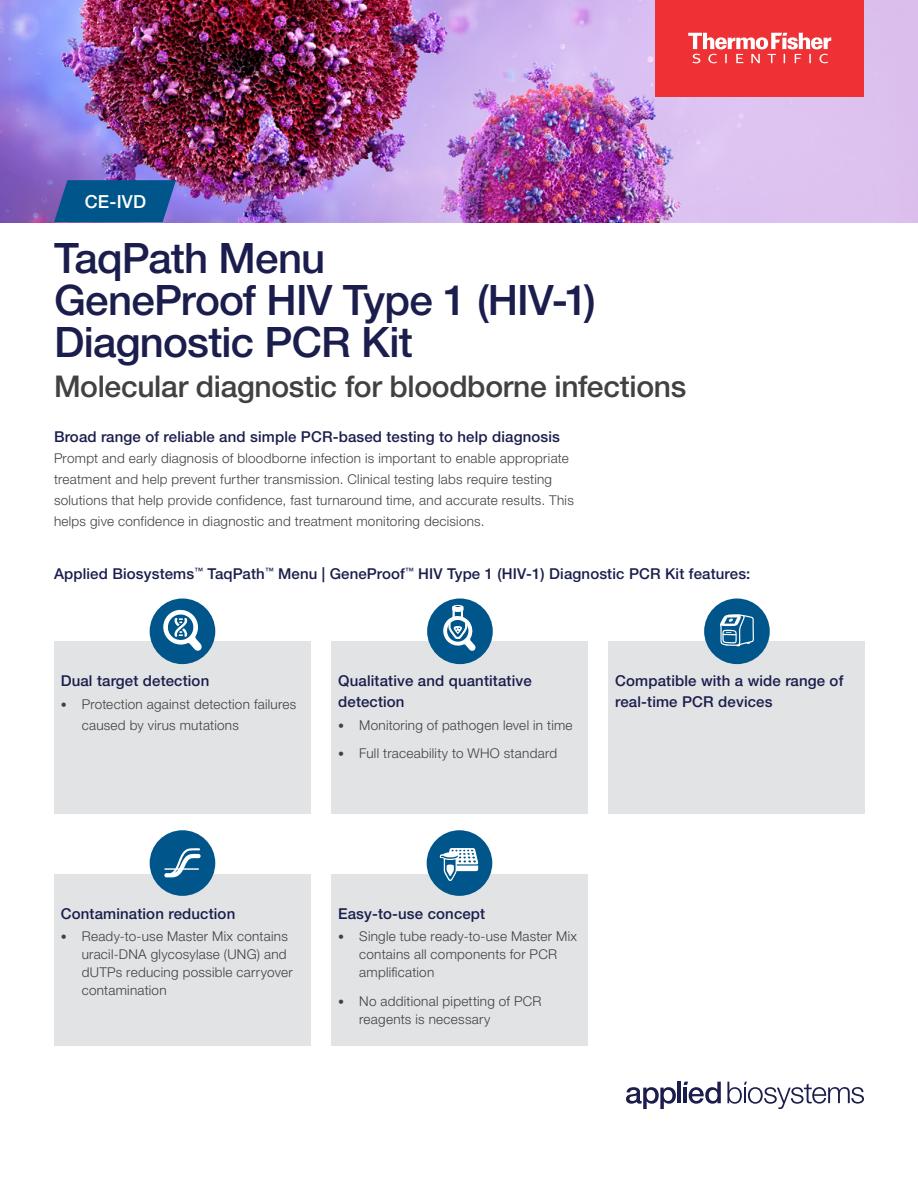
<style>
.page{position:relative;width:918px;height:1188px;background:#fff}
.page>*{position:absolute;margin:0;border:0;box-sizing:border-box;transform-origin:0 0}
.t1{font:500 42px/42px "Helvetica Neue LTW1 G";letter-spacing:-.02em;color:#1b1e4d}
.t2{font:500 30px "Helvetica Neue LTW1 G";letter-spacing:-.01em;color:#414042}
.t3{font:500 18px "Helvetica Neue LTW1 G";color:#fff}
.t4{font:500 15px/21px "Helvetica Neue LTW1 G";letter-spacing:.01em;color:#1b1e4d}
.t5{font:300 13.5px/18px "Helvetica Neue LTW1 G";letter-spacing:.02em;color:#414042}
.s1{font-size:12px}
</style>
<div class="page">
<img style="left:0;top:0;width:918px;height:222px">
<div style="left:608px;top:642px;width:257px;height:172px;background:#e2e3e4"></div>
<div style="left:54px;top:642px;width:257px;height:172px;background:#e2e3e4"></div>
<div style="left:331px;top:642px;width:257px;height:172px;background:#e2e3e4"></div>
<div style="left:150px;top:598px;width:65px;height:66px;background:#00558a;border-radius:50%"></div>
<div style="left:427px;top:598px;width:66px;height:66px;background:#00558a;border-radius:50%"></div>
<svg style="left:163px;top:609px;width:39px;height:42px"></svg>
<div style="left:54px;top:874px;width:257px;height:172px;background:#e2e3e4"></div>
<div style="left:331px;top:874px;width:257px;height:172px;background:#e2e3e4"></div>
<div style="left:704px;top:598px;width:66px;height:66px;background:#00558a;border-radius:50%"></div>
<svg style="left:720px;top:614px;width:34px;height:32px"></svg>
<div style="left:427px;top:830px;width:65px;height:66px;background:#00558a;border-radius:50%"></div>
<svg style="left:440px;top:848px;width:38px;height:33px"></svg>
<div style="left:150px;top:830px;width:65px;height:66px;background:#00558a;border-radius:50%"></div>
<svg style="left:164px;top:848px;width:37px;height:29px"></svg>
<svg style="left:54px;top:180px;width:122px;height:42px;background:#0f5791"></svg>
<svg style="left:443px;top:605px;width:33px;height:46px"></svg>
<svg style="left:727px;top:1082px;width:137px;height:27px"></svg>
<svg style="left:626px;top:1087px;width:50px;height:22px"></svg>
<hr style="left:677px;top:1082px;width:4px;height:21px;background:#1b1e4d">
<svg style="left:684px;top:1082px;width:37px;height:22px"></svg>
<div style="left:656px;top:0;width:208px;height:96px;background:#ee3134"></div>
<svg style="left:688px;top:33px;width:143px;height:30px"></svg>
<h3 class="t3" style="left:85px;top:190px;width:63px">CE-IVD</h3>
<h1 class="t1" style="left:54px;top:237px;width:543px">TaqPath Menu<br>GeneProof HIV Type 1 (HIV-1)<br>Diagnostic PCR Kit</h1>
<h2 class="t2" style="left:54px;top:369px;width:634px">Molecular diagnostic for bloodborne infections</h2>
<p class="t4" style="left:54px;top:427px;width:508px">Broad range of reliable and simple PCR-based testing to help diagnosis</p>
<p class="t5" style="left:54px;top:448px;width:521px;line-height:21px">Prompt and early diagnosis of bloodborne infection is important to enable appropriate treatment and help prevent further transmission. Clinical testing labs require testing solutions that help provide confidence, fast turnaround time, and accurate results. This helps give confidence in diagnostic and treatment monitoring decisions.</p>
<p class="t4" style="left:54px;top:563px;width:698px">Applied Biosystems<sup>™</sup> TaqPath<sup>™</sup> Menu | GeneProof<sup>™</sup> HIV Type 1 (HIV-1) Diagnostic PCR Kit features:</p>
<p class="t4" style="left:61px;top:670px;width:150px">Dual target detection</p>
<p class="t5" style="left:82px;top:693px;width:216px;line-height:21px;text-indent:-21px"><span class="s1">•</span> Protection against detection failures caused by virus mutations</p>
<p class="t4" style="left:338px;top:670px;width:195px">Qualitative and quantitative detection</p>
<p class="t5" style="left:338px;top:716px;width:236px"><span class="s1">•</span> Monitoring of pathogen level in time</p>
<p class="t5" style="left:338px;top:744px;width:220px"><span class="s1">•</span> Full traceability to WHO standard</p>
<p class="t4" style="left:615px;top:670px;width:230px">Compatible with a wide range of real-time PCR devices</p>
<p class="t4" style="left:61px;top:903px;width:176px">Contamination reduction</p>
<p class="t5" style="left:82px;top:927px;width:212px;text-indent:-21px"><span class="s1">•</span> Ready-to-use Master Mix contains uracil-DNA glycosylase (UNG) and dUTPs reducing possible carryover contamination</p>
<p class="t4" style="left:338px;top:903px;width:149px">Easy-to-use concept</p>
<p class="t5" style="left:359px;top:927px;width:219px;text-indent:-21px"><span class="s1">•</span> Single tube ready-to-use Master Mix contains all components for PCR amplification</p>
<p class="t5" style="left:359px;top:992px;width:184px;text-indent:-21px"><span class="s1">•</span> No additional pipetting of PCR reagents is necessary</p>
</div>
